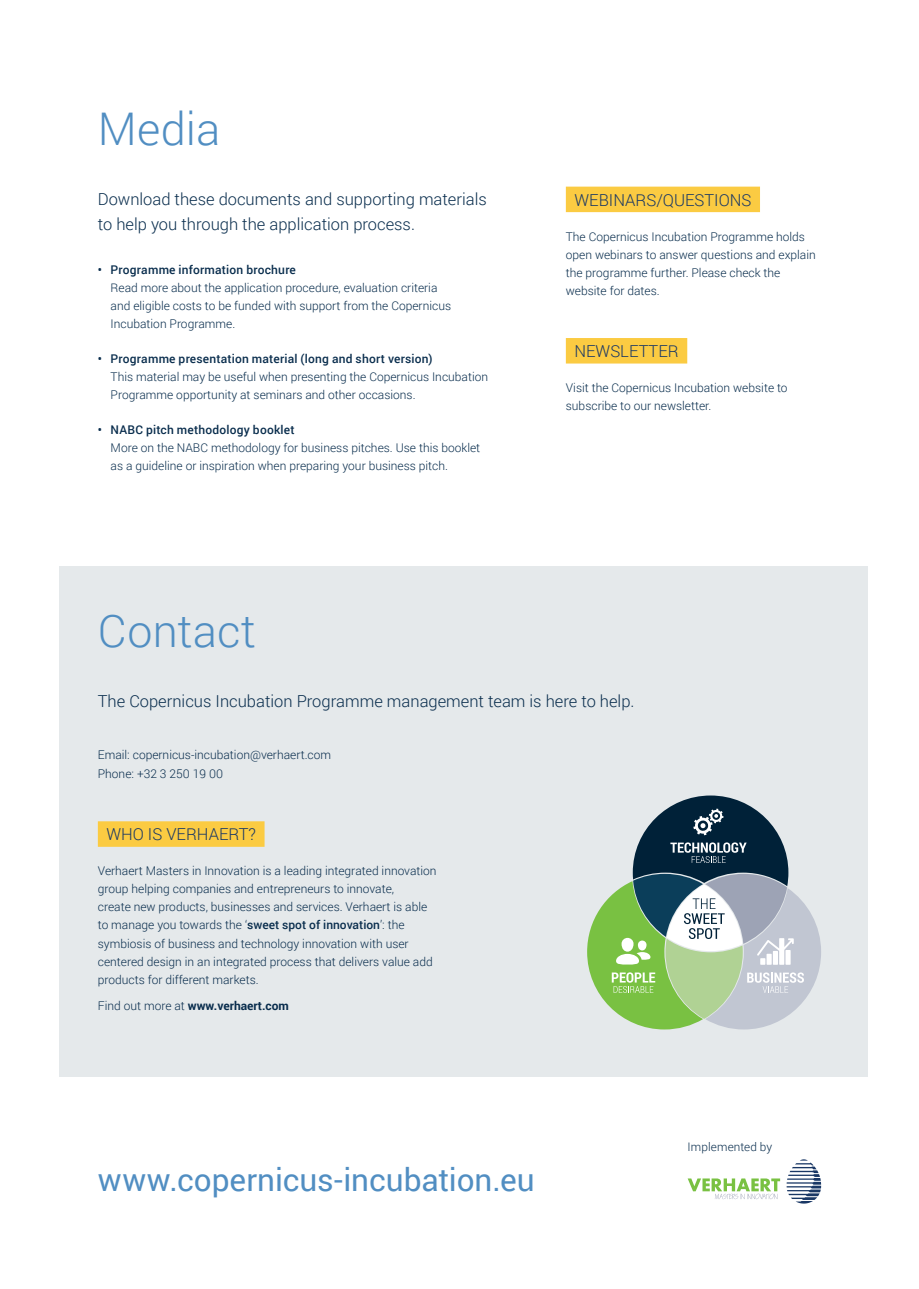
<style>
.page{position:relative;width:919px;height:1289px;background:#fff}
.page>*{position:absolute;margin:0;border:0;box-sizing:border-box;transform-origin:0 0}
.t1{font:300 45px "Roboto";letter-spacing:.005em;color:#518ec2}
.t2{font:31.5px "Roboto";color:#518ec2}
.t3{font:300 16.5px/25.5px "Roboto";color:#092d4d}
.t4{font:300 16.5px "Roboto";color:#193765}
.t5{font:300 12px/18px "Roboto";color:#092d4d}
.t6{font:500 12px "Roboto";letter-spacing:.02em;color:#092d4d}
.t7{font:700 12px "Roboto";color:#092d4d}
.t8{font:300 11.7px "Roboto";letter-spacing:.01em;color:#092d4d}
.s1{font-weight:500}
.s2{font-weight:300}
</style>
<div class="page">
<div style="left:60px;top:566px;width:807px;height:510px;background:#e5e9eb"></div>
<div style="left:98px;top:821px;width:166px;height:25px;background:#fbcb42"></div>
<div style="left:566px;top:187px;width:194px;height:25px;background:#fbcb42"></div>
<div style="left:566px;top:338px;width:121px;height:25px;background:#fbcb42"></div>
<svg style="left:587px;top:795px;width:234px;height:234px"></svg>
<svg style="left:786px;top:1159px;width:35px;height:44px"></svg>
<svg style="left:687px;top:1178px;width:93px;height:21px"></svg>
<h1 class="t1" style="left:98px;top:98px;width:124px">Media</h1>
<h3 class="t3" style="left:98px;top:185px;width:390px">Download these documents and supporting materials to help you through the application process.</h3>
<p class="t6" style="left:98px;top:261px;width:200px">• Programme information brochure</p>
<p class="t5" style="left:111px;top:278px;width:342px">Read more about the application procedure, evaluation criteria and eligible costs to be funded with support from the Copernicus<br>Incubation Programme.</p>
<p class="t6" style="left:98px;top:350px;width:336px">• Programme presentation material (long and short version)</p>
<p class="t5" style="left:111px;top:367px;width:379px">This material may be useful when presenting the Copernicus Incubation<br>Programme opportunity at seminars and other occasions.</p>
<p class="t6" style="left:98px;top:421px;width:198px">• NABC pitch methodology booklet</p>
<p class="t5" style="left:111px;top:438px;width:371px">More on the NABC methodology for business pitches. Use this booklet as a guideline or inspiration when preparing your business pitch.</p>
<h1 class="t1" style="left:98px;top:600px;width:159px">Contact</h1>
<h3 class="t4" style="left:574px;top:188px;width:179px">WEBINARS/QUESTIONS</h3>
<p class="t5" style="left:566px;top:227px;width:251px">The Copernicus Incubation Programme holds open webinars to answer questions and explain the programme further. Please check the website for dates.</p>
<h3 class="t4" style="left:574px;top:340px;width:106px">NEWSLETTER</h3>
<p class="t5" style="left:566px;top:378px;width:223px">Visit the Copernicus Incubation website to subscribe to our newsletter.</p>
<h3 class="t3" style="left:98px;top:687px;width:538px">The Copernicus Incubation Programme management team is here to help.</h3>
<p class="t5" style="left:98px;top:744px;width:235px;line-height:19.5px">Email: copernicus-incubation@verhaert.com<br>Phone: +32 3 250 19 00</p>
<h3 class="t4" style="left:106px;top:823px;width:151px">WHO IS VERHAERT?</h3>
<p class="t5" style="left:98px;top:861px;width:340px">Verhaert Masters in Innovation is a leading integrated innovation group helping companies and entrepreneurs to innovate,<br>create new products, businesses and services. Verhaert is able to manage you towards the ‘<span class="s1">sweet spot of innovation</span>’: the symbiosis of business and technology innovation with user centered design in an integrated process that delivers value add products for different markets.</p>
<p class="t7" style="left:98px;top:997px;width:193px"><span class="s2">Find out more at</span> www.verhaert.com</p>
<h2 class="t2" style="left:98px;top:1157px;width:438px">www.copernicus-incubation.eu</h2>
<p class="t8" style="left:687px;top:1139px;width:86px">Implemented by</p>
</div>
